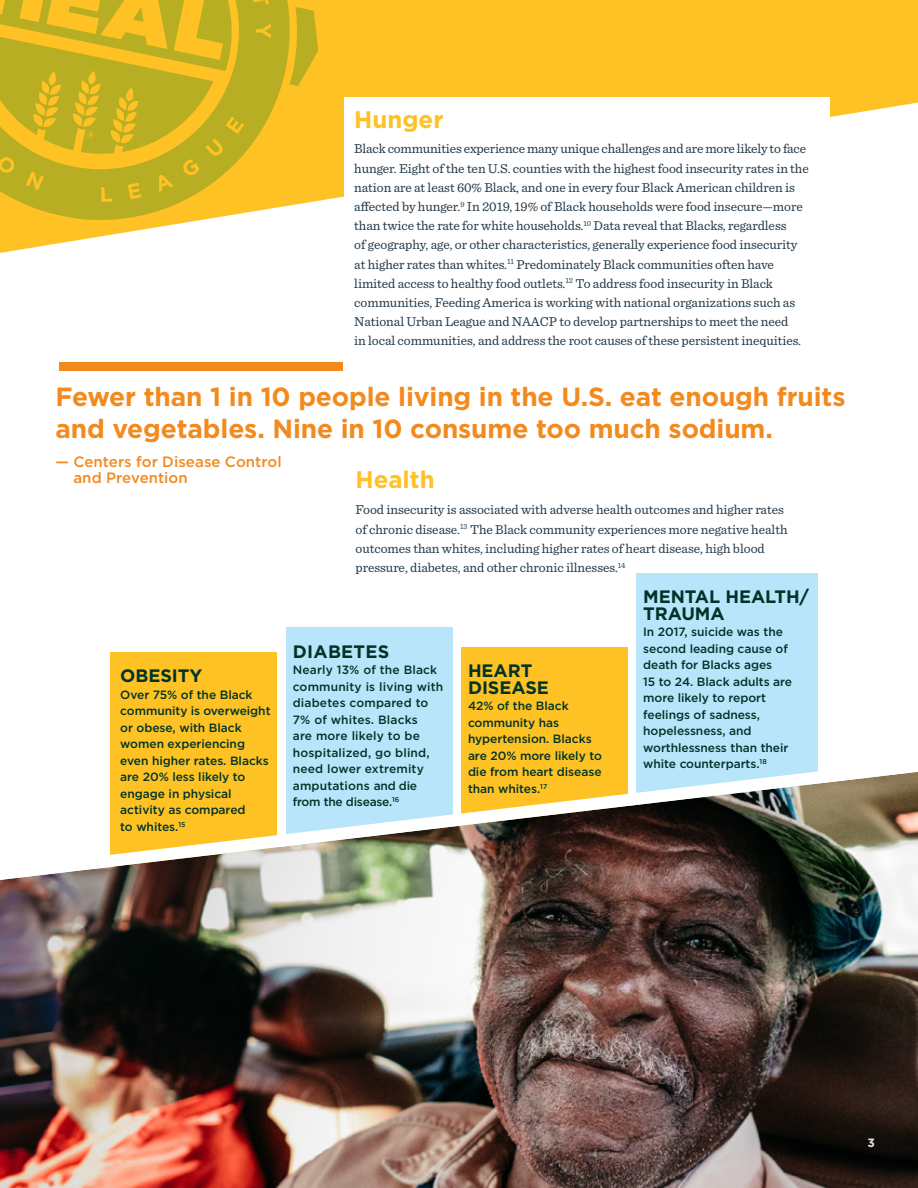
<style>
.page{position:relative;width:918px;height:1188px;background:#fff}
.page>*{position:absolute;margin:0;border:0;box-sizing:border-box;transform-origin:0 0}
.callout{font:700 26.25px/32.2px "Gotham";letter-spacing:-.005em;color:#f38a1e}
.subhead{font:700 24px "Gotham";color:#fec224}
.body{font:700 18px/16.5px "Gotham";letter-spacing:-.005em;color:#003428}
.body-2{font:700 18px "Gotham";letter-spacing:.015em;color:#003428}
.intro_paragraph{font:500 15px/16.5px "Gotham";color:#f38a1e}
.body_first{font:13.5px/19.2px "Sentinel";letter-spacing:-.005em;color:#223847}
.body-3{font:500 12px/16.5px "Gotham";letter-spacing:-.005em;color:#003428}
.body-4{font:500 12px/16.5px "Gotham";letter-spacing:.015em;color:#003428}
.subhead-2{font:700 12px "Gotham";color:#e2e4e9}
</style>
<div class="page">
<div style="left:110px;top:652px;width:166px;height:264px;background:#fec224"></div>
<div style="left:286px;top:628px;width:166px;height:269px;background:#b9e5fa"></div>
<div style="left:461px;top:647px;width:166px;height:287px;background:#fec224"></div>
<div style="left:636px;top:573px;width:182px;height:283px;background:#b9e5fa"></div>
<svg style="left:0;top:0;width:918px;height:253px;fill:#fec224"></svg>
<div style="left:344px;top:97px;width:486px;height:147px;background:#fff"></div>
<img style="left:0;top:750px;width:918px;height:438px">
<svg style="left:0;top:0;width:307px;height:237px;background:#ddbe39"></svg>
<svg style="left:290px;top:7px;width:28px;height:79px;background:#d3b523"></svg>
<svg style="left:0;top:0;width:234px;height:154px;background:#d1b523"></svg>
<div style="left:59px;top:362px;width:284px;height:8px;background:#f38a1e"></div>
<p class="subhead" style="left:354px;top:105px;width:91px">Hunger</p>
<p class="body_first" style="left:354px;top:139px;width:456px">Black communities experience many unique challenges and are more likely to face hunger. Eight of the ten U.S. counties with the highest food insecurity rates in the nation are at least 60% Black, and one in every four Black American children is affected by hunger.<sup>9</sup> In 2019, 19% of Black households were food insecure—more than twice the rate for white households.<sup>10</sup> Data reveal that Blacks, regardless<br>of geography, age, or other characteristics, generally experience food insecurity at higher rates than whites.<sup>11</sup> Predominately Black communities often have limited access to healthy food outlets.<sup>12</sup> To address food insecurity in Black communities, Feeding America is working with national organizations such as National Urban League and NAACP to develop partnerships to meet the need<br>in local communities, and address the root causes of these persistent inequities.</p>
<p class="callout" style="left:56px;top:380px;width:792px">Fewer than 1 in 10 people living in the U.S. eat enough fruits and vegetables. Nine in 10 consume too much sodium.</p>
<p class="intro_paragraph" style="left:73px;top:453px;width:210px;text-indent:-18px">— Centers for Disease Control and Prevention</p>
<p class="subhead" style="left:356px;top:466px;width:81px">Health</p>
<p class="body_first" style="left:356px;top:500px;width:434px">Food insecurity is associated with adverse health outcomes and higher rates of chronic disease.<sup>13</sup> The Black community experiences more negative health outcomes than whites, including higher rates of heart disease, high blood pressure, diabetes, and other chronic illnesses.<sup>14</sup></p>
<p class="body" style="left:120px;top:667px;width:84px">OBESITY</p>
<p class="body-3" style="left:120px;top:686px;width:152px">Over 75% of the Black community is overweight or obese, with Black women experiencing even higher rates. Blacks are 20% less likely to engage in physical activity as compared<br>to whites.<sup>15</sup></p>
<p class="body-2" style="left:293px;top:641px;width:98px">DIABETES</p>
<p class="body-4" style="left:293px;top:661px;width:152px">Nearly 13% of the Black community is living with diabetes compared to<br>7% of whites. Blacks<br>are more likely to be hospitalized, go blind, need lower extremity amputations and die from the disease.<sup>16</sup></p>
<p class="body" style="left:468px;top:662px;width:82px">HEART<br>DISEASE</p>
<p class="body-3" style="left:468px;top:697px;width:135px">42% of the Black community has hypertension. Blacks are 20% more likely to die from heart disease than whites.<sup>17</sup></p>
<p class="body" style="left:643px;top:588px;width:167px">MENTAL HEALTH/<br>TRAUMA</p>
<p class="body-3" style="left:643px;top:624px;width:151px">In 2017, suicide was the second leading cause of death for Blacks ages<br>15 to 24. Black adults are more likely to report feelings of sadness, hopelessness, and worthlessness than their white counterparts.<sup>18</sup></p>
<p class="subhead-2" style="left:868px;top:1136px;width:9px">3</p>
</div>
